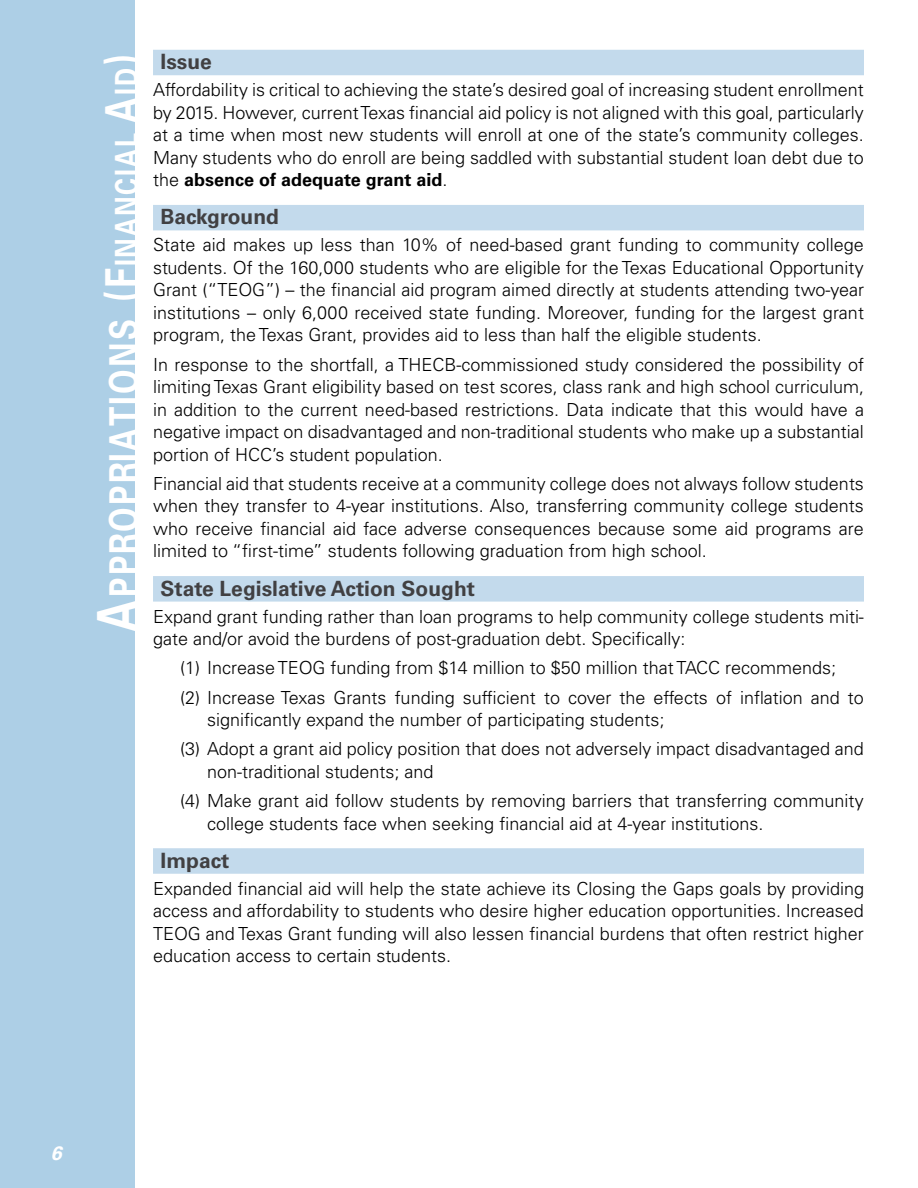
<style>
.page{position:relative;width:918px;height:1188px;background:#fff}
.page>*{position:absolute;margin:0;border:0;box-sizing:border-box;transform-origin:0 0}
.t1{font:700 39.3px "Univers LT Std";letter-spacing:.07em;color:#fff;scale:.8 1}
.t2{font:700 21px "Univers LT Std";color:#414042}
.t3{font:italic 700 19.5px "Univers LT Std";color:#fff}
.t4{font:300 18px/22.5px "Univers LT Std";color:#000}
.s1{font-size:56.25px}
.s2{font-size:45px}
.s3{font-size:31.5px}
.s4{font-weight:700}
</style>
<div class="page">
<div style="left:0;top:0;width:134px;height:1188px;background:#adcfe6"></div>
<div style="left:153px;top:50px;width:711px;height:25px;background:#c3daec"></div>
<div style="left:153px;top:205px;width:711px;height:25px;background:#c3daec"></div>
<div style="left:153px;top:576px;width:711px;height:26px;background:#c3daec"></div>
<div style="left:153px;top:848px;width:711px;height:26px;background:#c3daec"></div>
<h1 class="t1" style="left:101px;top:632px;width:723px;rotate:-90deg"><span class="s1">A</span>ppropriations <span class="s2">(F</span><span class="s3">inancial</span> <span class="s2">A</span><span class="s3">id</span><span class="s2">)</span></h1>
<p class="t2" style="left:161px;top:50px;width:53px">Issue</p>
<p class="t4" style="left:153px;top:79px;width:712px">Affordability is critical to achieving the state’s desired goal of increasing student enrollment by 2015. However, current Texas financial aid policy is not aligned with this goal, particularly at a time when most new students will enroll at one of the state’s community colleges.<br>Many students who do enroll are being saddled with substantial student loan debt due to the <span class="s4">absence of adequate grant aid</span>.</p>
<p class="t2" style="left:161px;top:205px;width:120px">Background</p>
<p class="t4" style="left:153px;top:234px;width:712px;text-align:justify">State aid makes up less than 10% of need-based grant funding to community college students. Of the 160,000 students who are eligible for the Texas Educational Opportunity Grant (“TEOG”) – the financial aid program aimed directly at students attending two-year institutions – only 6,000 received state funding. Moreover, funding for the largest grant program, the Texas Grant, provides aid to less than half the eligible students.</p>
<p class="t4" style="left:153px;top:353px;width:713px;text-align:justify">In response to the shortfall, a THECB-commissioned study considered the possibility of limiting Texas Grant eligibility based on test scores, class rank and high school curriculum, in addition to the current need-based restrictions. Data indicate that this would have a negative impact on disadvantaged and non-traditional students who make up a substantial portion of HCC’s student population.</p>
<p class="t4" style="left:153px;top:472px;width:712px;text-align:justify">Financial aid that students receive at a community college does not always follow students when they transfer to 4-year institutions. Also, transferring community college students who receive financial aid face adverse consequences because some aid programs are limited to “first-time” students following graduation from high school.</p>
<p class="t2" style="left:161px;top:576px;width:316px">State Legislative Action Sought</p>
<p class="t4" style="left:153px;top:605px;width:712px">Expand grant funding rather than loan programs to help community college students miti&shy;gate and/or avoid the burdens of post-graduation debt. Specifically:</p>
<p class="t4" style="left:180px;top:653px;width:685px;line-height:29.2px">(1) Increase TEOG funding from $14 million to $50 million that TACC recommends;<br>(2) Increase Texas Grants funding sufficient to cover the effects of inflation and to</p>
<p class="t4" style="left:180px;top:705px;width:685px;line-height:29.2px;text-indent:27px">significantly expand the number of participating students;<br>(3) Adopt a grant aid policy position that does not adversely impact disadvantaged and</p>
<p class="t4" style="left:180px;top:757px;width:685px;line-height:29.2px;text-indent:27px">non-traditional students; and<br>(4) Make grant aid follow students by removing barriers that transferring community</p>
<p class="t4" style="left:207px;top:812px;width:554px">college students face when seeking financial aid at 4-year institutions.</p>
<p class="t2" style="left:161px;top:848px;width:70px">Impact</p>
<p class="t4" style="left:153px;top:877px;width:713px;text-align:justify">Expanded financial aid will help the state achieve its Closing the Gaps goals by providing access and affordability to students who desire higher education opportunities. Increased TEOG and Texas Grant funding will also lessen financial burdens that often restrict higher education access to certain students.</p>
<p class="t3" style="left:51px;top:1141px;width:12px">6</p>
</div>
